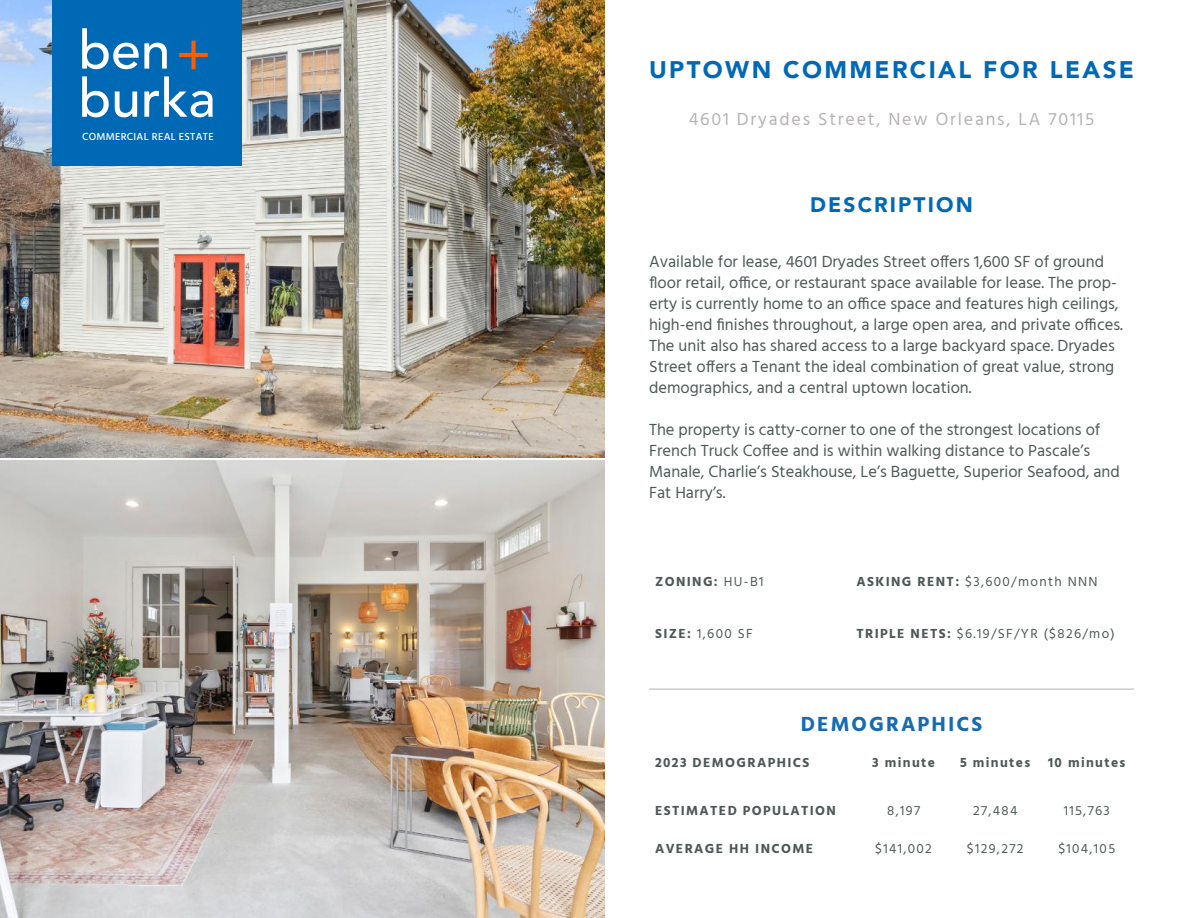
<style>
.page{position:relative;width:1188px;height:918px;background:#fff}
.page>*{position:absolute;margin:0;border:0;box-sizing:border-box;transform-origin:0 0}
.t1{font:900 24px "Avenir";letter-spacing:.1em;color:#0069b6}
.t2{font:700 21px "Hind";letter-spacing:.1em;color:#166bb2}
.t3{font:900 21px "Avenir";letter-spacing:.1em;color:#0069b6}
.t4{font:18px "Hind";letter-spacing:.1em;color:#b6b2b5}
.t5{font:16.5px/21px "Hind";color:#4f5858}
.t6{font:13.5px "Hind";letter-spacing:.1em;color:#4f5858}
.t7{font:700 13.5px "Hind";letter-spacing:.1em;color:#4f5858}
.t8{font:500 10.5px "Hind";letter-spacing:.025em;color:#fff}
.s1{font-weight:400}
.s2{font-weight:700}
</style>
<div class="page">
<img style="left:0;top:460px;width:605px;height:458px">
<img style="left:0;top:0;width:605px;height:458px">
<div style="left:53px;top:0;width:189px;height:166px;background:#0069b6"></div>
<svg style="left:82px;top:28px;width:85px;height:41px"></svg>
<svg style="left:179px;top:41px;width:29px;height:28px"></svg>
<svg style="left:82px;top:76px;width:27px;height:41px"></svg>
<svg style="left:115px;top:91px;width:22px;height:26px"></svg>
<svg style="left:144px;top:76px;width:69px;height:41px"></svg>
<hr style="left:649px;top:689px;width:485px;height:1px;background:#b6b2b5">
<p class="t8" style="left:82px;top:129px;width:133px">COMMERCIAL REAL ESTATE</p>
<h1 class="t1" style="left:649px;top:49px;width:486px">UPTOWN COMMERCIAL FOR LEASE</h1>
<p class="t4" style="left:689px;top:107px;width:407px">4601 Dryades Street, New Orleans, LA 70115</p>
<p class="t3" style="left:810px;top:187px;width:164px">DESCRIPTION</p>
<p class="t5" style="left:649px;top:252px;width:475px">Available for lease, 4601 Dryades Street offers 1,600 SF of ground floor retail, office, or restaurant space available for lease. The prop&shy;erty is currently home to an office space and features high ceilings, high-end finishes throughout, a large open area, and private offices.<br>The unit also has shared access to a large backyard space. Dryades Street offers a Tenant the ideal combination of great value, strong demographics, and a central uptown location.</p>
<p class="t5" style="left:649px;top:420px;width:472px">The property is catty-corner to one of the strongest locations of French Truck Coffee and is within walking distance to Pascale’s Manale, Charlie’s Steakhouse, Le’s Baguette, Superior Seafood, and Fat Harry’s.</p>
<p class="t7" style="left:655px;top:573px;width:110px">ZONING: <span class="s1">HU-B1</span></p>
<p class="t6" style="left:856px;top:572px;width:243px"><span class="s2">ASKING RENT:</span> $3,600/month NNN</p>
<p class="t6" style="left:655px;top:625px;width:99px"><span class="s2">SIZE:</span> 1,600 SF</p>
<p class="t6" style="left:856px;top:625px;width:260px"><span class="s2">TRIPLE NETS:</span> $6.19/SF/YR ($826/mo)</p>
<p class="t2" style="left:801px;top:711px;width:183px">DEMOGRAPHICS</p>
<p class="t7" style="left:655px;top:754px;width:156px">2023 DEMOGRAPHICS</p>
<p class="t7" style="left:872px;top:754px;width:64px">3 minute</p>
<p class="t7" style="left:960px;top:754px;width:72px">5 minutes</p>
<p class="t7" style="left:1048px;top:754px;width:79px">10 minutes</p>
<p class="t7" style="left:655px;top:803px;width:182px">ESTIMATED POPULATION</p>
<p class="t6" style="left:887px;top:802px;width:34px">8,197</p>
<p class="t6" style="left:973px;top:802px;width:46px">27,484</p>
<p class="t6" style="left:1064px;top:802px;width:48px">115,763</p>
<p class="t7" style="left:655px;top:841px;width:160px">AVERAGE HH INCOME</p>
<p class="t6" style="left:875px;top:840px;width:58px">$141,002</p>
<p class="t6" style="left:967px;top:840px;width:58px">$129,272</p>
<p class="t6" style="left:1058px;top:840px;width:58px">$104,105</p>
</div>
